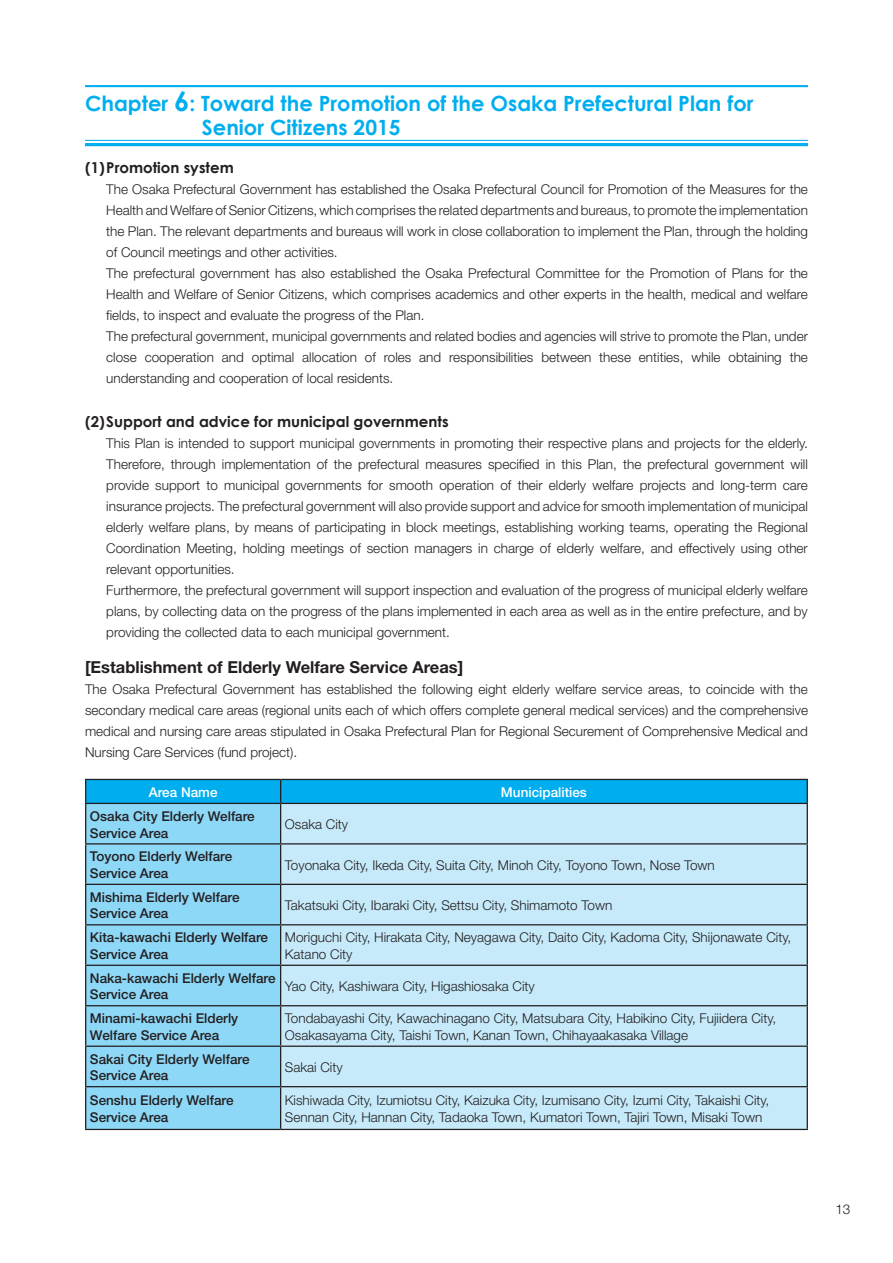
<style>
.page{position:relative;width:893px;height:1263px;background:#fff}
.page>*{position:absolute;margin:0;border:0;box-sizing:border-box;transform-origin:0 0}
.t1{font:700 21px/24px "Century Gothic";color:#00aeef}
.t2{font:700 16.5px "Helvetica Neue LT Std";color:#231f20}
.t3{font:700 15px "Century Gothic";color:#231f20}
.t4{font:300 13.5px/21px "Helvetica Neue LT Std";color:#231f20}
.t5{font:500 13.5px/16.5px "Helvetica Neue LT Std";color:#231f20}
.t6{font:500 13.5px "Helvetica Neue LT Std";color:#fff}
.s1{font-size:27.3px}
</style>
<div class="page">
<hr style="left:85px;top:85px;width:723px;height:2px;background:#00aeef">
<hr style="left:85px;top:140px;width:723px;height:1px;background:#00aeef">
<hr style="left:85px;top:143px;width:723px;height:3px;background:#00aeef">
<div style="left:86px;top:804px;width:194px;height:325px;background:#8dd7f7"></div>
<div style="left:281px;top:804px;width:526px;height:325px;background:#c6eafa"></div>
<hr style="left:85px;top:803px;width:196px;height:1px;background:#231f20">
<hr style="left:85px;top:804px;width:1px;height:39px;background:#231f20">
<hr style="left:281px;top:803px;width:527px;height:1px;background:#231f20">
<hr style="left:280px;top:804px;width:1px;height:39px;background:#231f20">
<hr style="left:807px;top:804px;width:1px;height:39px;background:#231f20">
<hr style="left:85px;top:843px;width:196px;height:1px;background:#231f20">
<hr style="left:85px;top:844px;width:1px;height:40px;background:#231f20">
<hr style="left:281px;top:843px;width:527px;height:1px;background:#231f20">
<hr style="left:280px;top:844px;width:1px;height:40px;background:#231f20">
<hr style="left:807px;top:844px;width:1px;height:40px;background:#231f20">
<hr style="left:85px;top:884px;width:196px;height:1px;background:#231f20">
<hr style="left:85px;top:885px;width:1px;height:39px;background:#231f20">
<hr style="left:281px;top:884px;width:527px;height:1px;background:#231f20">
<hr style="left:280px;top:885px;width:1px;height:39px;background:#231f20">
<hr style="left:807px;top:885px;width:1px;height:39px;background:#231f20">
<hr style="left:85px;top:924px;width:196px;height:1px;background:#231f20">
<hr style="left:85px;top:925px;width:1px;height:40px;background:#231f20">
<hr style="left:281px;top:924px;width:527px;height:1px;background:#231f20">
<hr style="left:280px;top:925px;width:1px;height:40px;background:#231f20">
<hr style="left:807px;top:925px;width:1px;height:40px;background:#231f20">
<hr style="left:85px;top:965px;width:196px;height:1px;background:#231f20">
<hr style="left:85px;top:966px;width:1px;height:39px;background:#231f20">
<hr style="left:281px;top:965px;width:527px;height:1px;background:#231f20">
<hr style="left:280px;top:966px;width:1px;height:39px;background:#231f20">
<hr style="left:807px;top:966px;width:1px;height:39px;background:#231f20">
<hr style="left:85px;top:1005px;width:196px;height:1px;background:#231f20">
<hr style="left:85px;top:1006px;width:1px;height:39px;background:#231f20">
<hr style="left:281px;top:1005px;width:527px;height:1px;background:#231f20">
<hr style="left:280px;top:1006px;width:1px;height:39px;background:#231f20">
<hr style="left:807px;top:1006px;width:1px;height:39px;background:#231f20">
<hr style="left:85px;top:1045px;width:196px;height:2px;background:#231f20">
<hr style="left:85px;top:1047px;width:1px;height:39px;background:#231f20">
<hr style="left:281px;top:1045px;width:527px;height:2px;background:#231f20">
<hr style="left:280px;top:1047px;width:1px;height:39px;background:#231f20">
<hr style="left:807px;top:1047px;width:1px;height:39px;background:#231f20">
<hr style="left:85px;top:1086px;width:196px;height:1px;background:#231f20">
<hr style="left:85px;top:1087px;width:1px;height:42px;background:#231f20">
<hr style="left:281px;top:1086px;width:527px;height:1px;background:#231f20">
<hr style="left:280px;top:1087px;width:1px;height:42px;background:#231f20">
<hr style="left:807px;top:1087px;width:1px;height:42px;background:#231f20">
<hr style="left:85px;top:1129px;width:196px;height:1px;background:#231f20">
<hr style="left:281px;top:1129px;width:527px;height:1px;background:#231f20">
<svg style="left:85px;top:779px;width:723px;height:24px;background:#02a5e2"></svg>
<h1 class="t1" style="left:202px;top:90px;width:553px;text-indent:-117px">Chapter <span class="s1">6</span>: Toward the Promotion of the Osaka Prefectural Plan for<br>Senior Citizens 2015</h1>
<p class="t3" style="left:85px;top:156px;width:150px">(1)Promotion system</p>
<p class="t4" style="left:106px;top:178px;width:703px">The Osaka Prefectural Government has established the Osaka Prefectural Council for Promotion of the Measures for the Health and Welfare of Senior Citizens, which comprises the related departments and bureaus, to promote the implementation the Plan. The relevant departments and bureaus will work in close collaboration to implement the Plan, through the holding of Council meetings and other activities.<br>The prefectural government has also established the Osaka Prefectural Committee for the Promotion of Plans for the Health and Welfare of Senior Citizens, which comprises academics and other experts in the health, medical and welfare fields, to inspect and evaluate the progress of the Plan.<br>The prefectural government, municipal governments and related bodies and agencies will strive to promote the Plan, under close cooperation and optimal allocation of roles and responsibilities between these entities, while obtaining the understanding and cooperation of local residents.</p>
<p class="t3" style="left:85px;top:410px;width:365px">(2)Support and advice for municipal governments</p>
<p class="t4" style="left:106px;top:432px;width:703px">This Plan is intended to support municipal governments in promoting their respective plans and projects for the elderly.<br>Therefore, through implementation of the prefectural measures specified in this Plan, the prefectural government will provide support to municipal governments for smooth operation of their elderly welfare projects and long-term care insurance projects. The prefectural government will also provide support and advice for smooth implementation of municipal elderly welfare plans, by means of participating in block meetings, establishing working teams, operating the Regional Coordination Meeting, holding meetings of section managers in charge of elderly welfare, and effectively using other relevant opportunities.<br>Furthermore, the prefectural government will support inspection and evaluation of the progress of municipal elderly welfare plans, by collecting data on the progress of the plans implemented in each area as well as in the entire prefecture, and by providing the collected data to each municipal government.</p>
<p class="t2" style="left:85px;top:656px;width:380px">[Establishment of Elderly Welfare Service Areas]</p>
<p class="t4" style="left:85px;top:678px;width:724px;text-align:justify">The Osaka Prefectural Government has established the following eight elderly welfare service areas, to coincide with the secondary medical care areas (regional units each of which offers complete general medical services) and the comprehensive medical and nursing care areas stipulated in Osaka Prefectural Plan for Regional Securement of Comprehensive Medical and Nursing Care Services (fund project).</p>
<p class="t6" style="left:149px;top:784px;width:70px">Area Name</p>
<p class="t6" style="left:501px;top:784px;width:88px">Municipalities</p>
<p class="t5" style="left:90px;top:808px;width:166px">Osaka City Elderly Welfare<br>Service Area</p>
<p class="t4" style="left:285px;top:814px;width:65px">Osaka City</p>
<p class="t5" style="left:90px;top:848px;width:144px">Toyono Elderly Welfare<br>Service Area</p>
<p class="t4" style="left:285px;top:854px;width:431px">Toyonaka City, Ikeda City, Suita City, Minoh City, Toyono Town, Nose Town</p>
<p class="t5" style="left:90px;top:889px;width:151px">Mishima Elderly Welfare<br>Service Area</p>
<p class="t4" style="left:285px;top:894px;width:329px">Takatsuki City, Ibaraki City, Settsu City, Shimamoto Town</p>
<p class="t5" style="left:90px;top:929px;width:180px">Kita-kawachi Elderly Welfare<br>Service Area</p>
<p class="t4" style="left:285px;top:929px;width:508px;line-height:16.5px">Moriguchi City, Hirakata City, Neyagawa City, Daito City, Kadoma City, Shijonawate City,<br>Katano City</p>
<p class="t5" style="left:90px;top:970px;width:187px">Naka-kawachi Elderly Welfare<br>Service Area</p>
<p class="t4" style="left:285px;top:975px;width:251px">Yao City, Kashiwara City, Higashiosaka City</p>
<p class="t5" style="left:90px;top:1010px;width:150px">Minami-kawachi Elderly<br>Welfare Service Area</p>
<p class="t4" style="left:285px;top:1010px;width:493px;line-height:16.5px">Tondabayashi City, Kawachinagano City, Matsubara City, Habikino City, Fujiidera City,<br>Osakasayama City, Taishi Town, Kanan Town, Chihayaakasaka Village</p>
<p class="t5" style="left:90px;top:1050px;width:161px">Sakai City Elderly Welfare<br>Service Area</p>
<p class="t4" style="left:285px;top:1056px;width:59px">Sakai City</p>
<p class="t5" style="left:90px;top:1092px;width:145px">Senshu Elderly Welfare<br>Service Area</p>
<p class="t4" style="left:285px;top:1092px;width:486px;line-height:16.5px">Kishiwada City, Izumiotsu City, Kaizuka City, Izumisano City, Izumi City, Takaishi City,<br>Sennan City, Hannan City, Tadaoka Town, Kumatori Town, Tajiri Town, Misaki Town</p>
<p class="t4" style="left:835px;top:1198px;width:17px">13</p>
</div>
